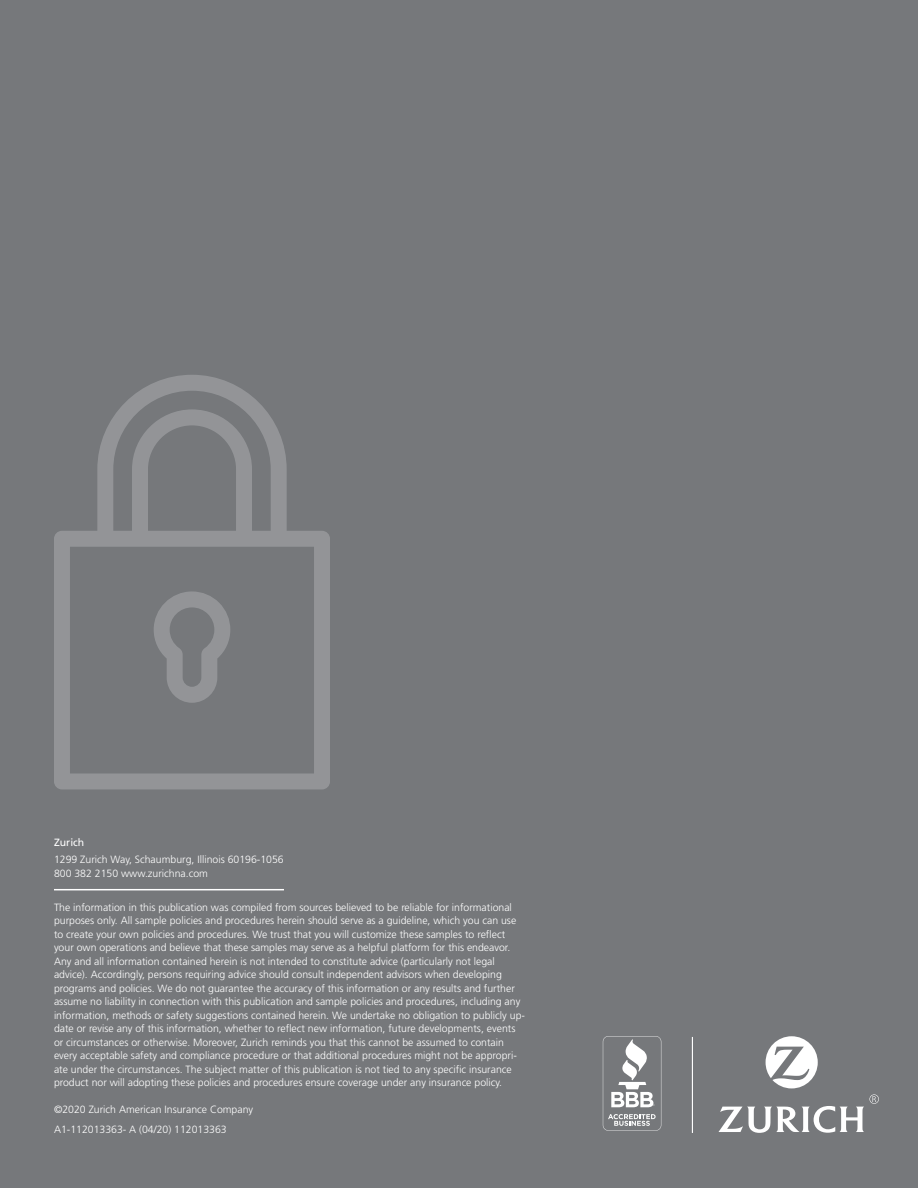
<style>
.page{position:relative;width:918px;height:1188px;background:#76787b}
.page>*{position:absolute;margin:0;border:0;box-sizing:border-box;transform-origin:0 0}
.Legal___Disclaimer{font:300 10.5px/13.5px "Frutiger LT Std";color:#fff}
.Legal___Disclaimer-2{font:10.5px "Frutiger LT Std";color:#fff}
.t1{font:700 3.75px "Gotham";color:#fff}
</style>
<div class="page">
<hr style="left:54px;top:889px;width:230px;height:1px;background:#fff">
<svg style="left:766px;top:1036px;width:52px;height:52px"></svg>
<svg style="left:718px;top:1094px;width:161px;height:39px"></svg>
<svg style="left:603px;top:1036px;width:58px;height:95px"></svg>
<hr style="left:692px;top:1037px;width:1px;height:96px;background:#fff">
<svg style="left:54px;top:375px;width:276px;height:414px;fill:#76787b"></svg>
<p class="Legal___Disclaimer-2" style="left:54px;top:836px;width:32px">Zurich</p>
<p class="Legal___Disclaimer" style="left:54px;top:853px;width:231px">1299 Zurich Way, Schaumburg, Illinois 60196-1056<br>800 382 2150 www.zurichna.com</p>
<p class="Legal___Disclaimer" style="left:54px;top:900px;width:473px">The information in this publication was compiled from sources believed to be reliable for informational purposes only. All sample policies and procedures herein should serve as a guideline, which you can use to create your own policies and procedures. We trust that you will customize these samples to reflect your own operations and believe that these samples may serve as a helpful platform for this endeavor.<br>Any and all information contained herein is not intended to constitute advice (particularly not legal advice). Accordingly, persons requiring advice should consult independent advisors when developing programs and policies. We do not guarantee the accuracy of this information or any results and further assume no liability in connection with this publication and sample policies and procedures, including any information, methods or safety suggestions contained herein. We undertake no obligation to publicly up&shy;date or revise any of this information, whether to reflect new information, future developments, events or circumstances or otherwise. Moreover, Zurich reminds you that this cannot be assumed to contain every acceptable safety and compliance procedure or that additional procedures might not be appropri&shy;ate under the circumstances. The subject matter of this publication is not tied to any specific insurance product nor will adopting these policies and procedures ensure coverage under any insurance policy.</p>
<p class="Legal___Disclaimer" style="left:54px;top:1103px;width:201px">©2020 Zurich American Insurance Company</p>
<p class="Legal___Disclaimer" style="left:54px;top:1123px;width:174px">A1-112013363- A (04/20) 112013363</p>
<p class="t1" style="left:653px;top:1104px;width:3px">®</p>
</div>
